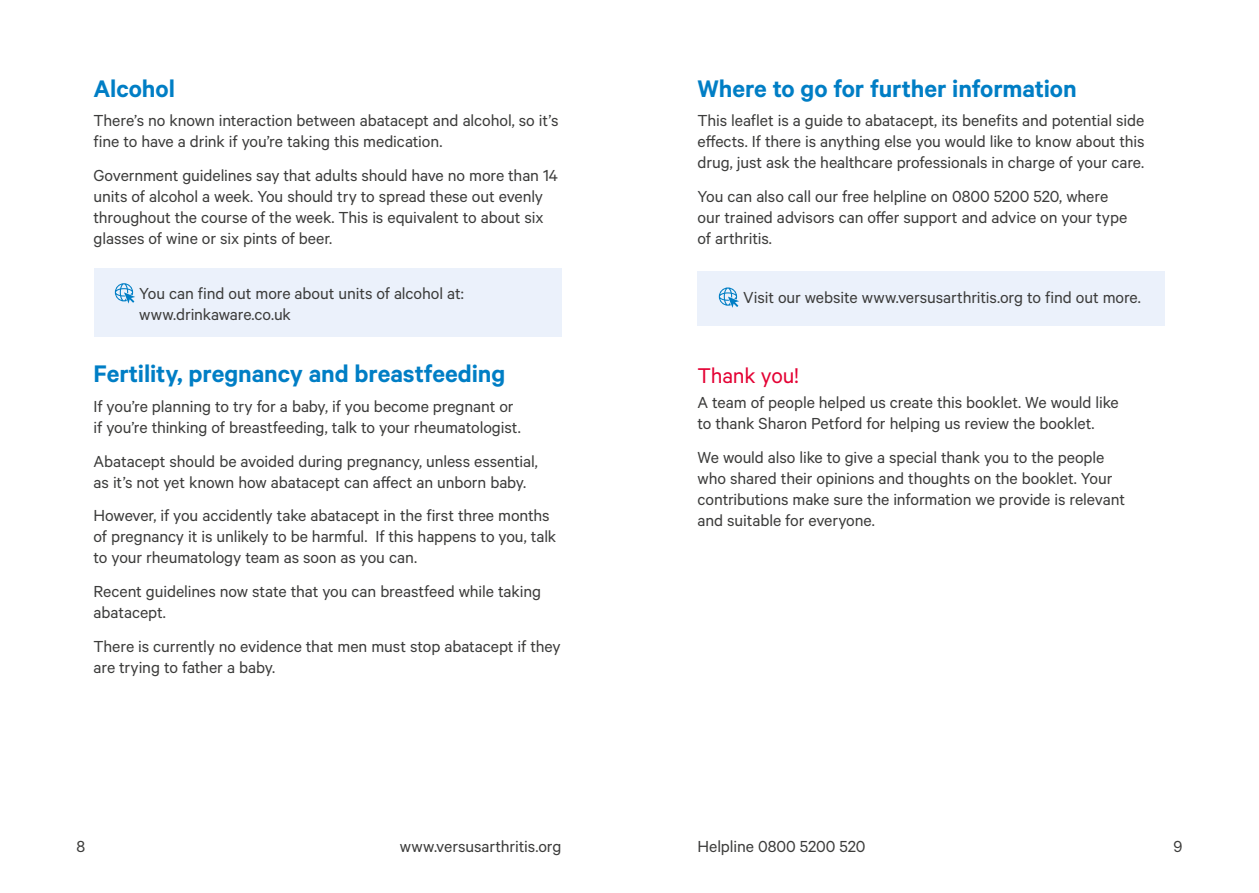
<style>
.page{position:relative;width:1259px;height:893px;background:#fff}
.page>*{position:absolute;margin:0;border:0;box-sizing:border-box;transform-origin:0 0}
.t1{font:600 27px "Calibre";letter-spacing:-.005em;color:#007ec5}
.t2{font:24px "Calibre";letter-spacing:-.01em;color:#e40234}
.t3{font:18px/21px "Calibre";letter-spacing:-.005em;color:#3c3c3b}
</style>
<div class="page">
<div style="left:94px;top:269px;width:467px;height:68px;background:#ebf1fb"></div>
<div style="left:697px;top:272px;width:468px;height:54px;background:#ebf1fb"></div>
<svg style="left:115px;top:283px;width:20px;height:21px"></svg>
<svg style="left:719px;top:287px;width:20px;height:21px"></svg>
<h1 class="t1" style="left:94px;top:72px;width:83px">Alcohol</h1>
<p class="t3" style="left:94px;top:110px;width:466px">There’s no known interaction between abatacept and alcohol, so it’s fine to have a drink if you’re taking this medication.</p>
<p class="t3" style="left:94px;top:164px;width:466px">Government guidelines say that adults should have no more than 14 units of alcohol a week. You should try to spread these out evenly throughout the course of the week. This is equivalent to about six glasses of wine or six pints of beer.</p>
<p class="t3" style="left:139px;top:282px;width:326px">You can find out more about units of alcohol at: www.drinkaware.co.uk</p>
<h1 class="t1" style="left:94px;top:358px;width:413px">Fertility, pregnancy and breastfeeding</h1>
<p class="t3" style="left:94px;top:395px;width:429px">If you’re planning to try for a baby, if you become pregnant or if you’re thinking of breastfeeding, talk to your rheumatologist.</p>
<p class="t3" style="left:94px;top:450px;width:446px">Abatacept should be avoided during pregnancy, unless essential, as it’s not yet known how abatacept can affect an unborn baby.</p>
<p class="t3" style="left:94px;top:505px;width:464px">However, if you accidently take abatacept in the first three months of pregnancy it is unlikely to be harmful. If this happens to you, talk to your rheumatology team as soon as you can.</p>
<p class="t3" style="left:94px;top:580px;width:449px">Recent guidelines now state that you can breastfeed while taking abatacept.</p>
<p class="t3" style="left:94px;top:635px;width:468px">There is currently no evidence that men must stop abatacept if they are trying to father a baby.</p>
<h1 class="t1" style="left:697px;top:72px;width:381px">Where to go for further information</h1>
<p class="t3" style="left:697px;top:110px;width:448px;text-align:justify">This leaflet is a guide to abatacept, its benefits and potential side effects. If there is anything else you would like to know about this drug, just ask the healthcare professionals in charge of your care.</p>
<p class="t3" style="left:697px;top:185px;width:431px">You can also call our free helpline on 0800 5200 520, where our trained advisors can offer support and advice on your type of arthritis.</p>
<p class="t3" style="left:743px;top:287px;width:399px">Visit our website www.versusarthritis.org to find out more.</p>
<h2 class="t2" style="left:697px;top:361px;width:103px">Thank you!</h2>
<p class="t3" style="left:697px;top:391px;width:423px">A team of people helped us create this booklet. We would like to thank Sharon Petford for helping us review the booklet.</p>
<p class="t3" style="left:697px;top:446px;width:429px">We would also like to give a special thank you to the people who shared their opinions and thoughts on the booklet. Your contributions make sure the information we provide is relevant and suitable for everyone.</p>
<p class="t3" style="left:77px;top:835px;width:10px">8</p>
<p class="t3" style="left:400px;top:835px;width:163px">www.versusarthritis.org</p>
<p class="t3" style="left:697px;top:835px;width:169px">Helpline 0800 5200 520</p>
<p class="t3" style="left:1173px;top:835px;width:10px">9</p>
</div>
